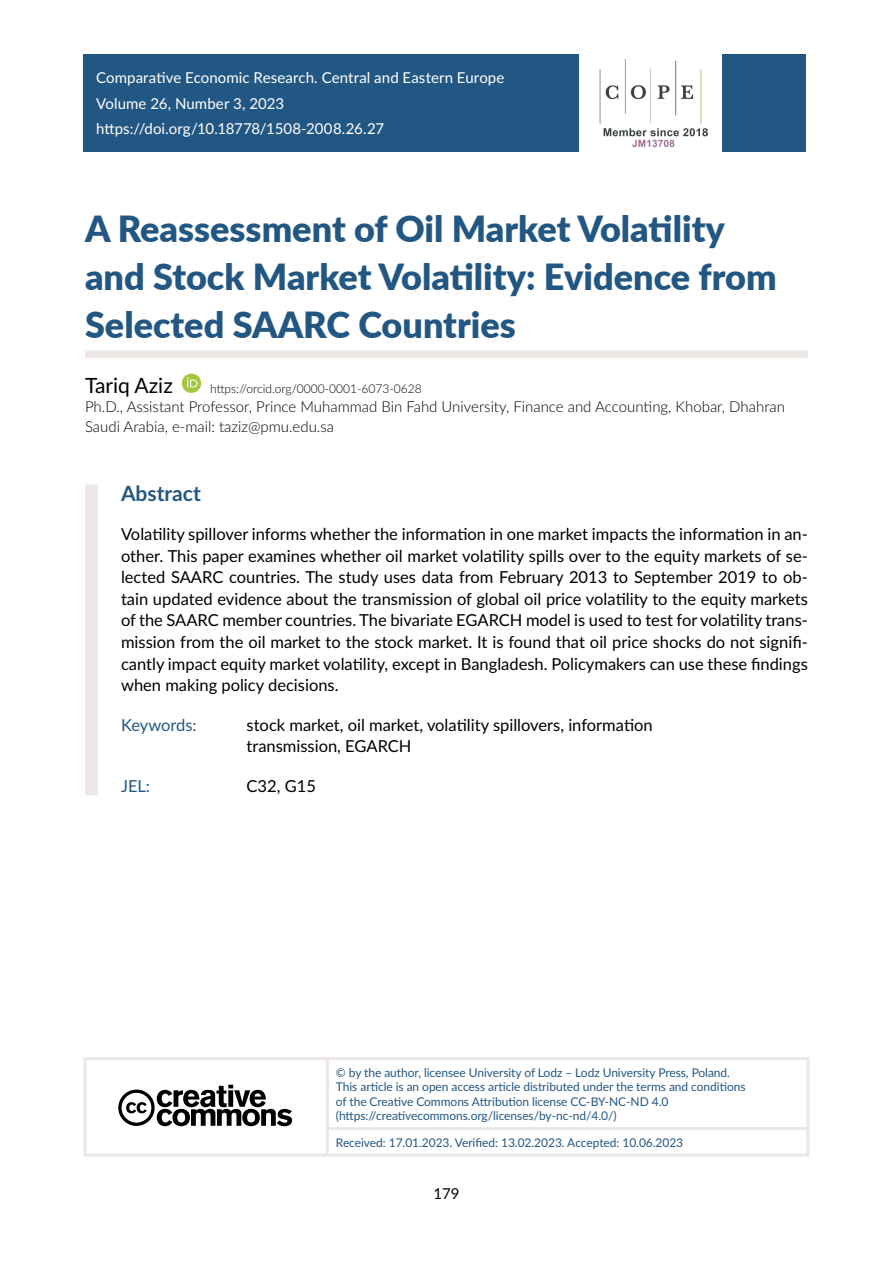
<style>
.page{position:relative;width:893px;height:1263px;background:#fff}
.page>*{position:absolute;margin:0;border:0;box-sizing:border-box;transform-origin:0 0}
.t1{font:900 36px/48px "Lato";color:#235783}
.Autor{font:21px "Lato";color:#000}
.Abstrakt_H_ENG{font:700 21px "Lato";color:#235783}
.abstrakt_txt_ENG{font:16.5px/21.6px "Lato";color:#000;text-align:justify}
.Keywords{font:16.5px/21.6px "Lato";color:#000}
.Keywords-2{font:16.5px "Lato";color:#235783}
.Afiliacja{font:300 15px/19.5px "Lato";color:#000}
.Stopka{font:15px "Lato";letter-spacing:.005em;color:#fff}
.t2{font:15px "Lato";color:#000}
.CC{font:12px/14.4px "Lato";letter-spacing:-.005em;color:#235783}
.Autor-2{font:300 12px "Lato";color:#000}
</style>
<div class="page">
<div style="left:85px;top:350px;width:723px;height:8px;background:#ece7e4"></div>
<div style="left:85px;top:484px;width:13px;height:311px;background:#ece7e4"></div>
<svg style="left:182px;top:374px;width:19px;height:19px"></svg>
<div style="left:83px;top:54px;width:723px;height:98px;background:#235783"></div>
<div style="left:580px;top:42px;width:142px;height:122px;background:#fff"></div>
<img style="left:599px;top:59px;width:109px;height:89px">
<hr style="left:84px;top:1057px;width:243px;height:3px;background:#ece7e4">
<hr style="left:84px;top:1060px;width:3px;height:68px;background:#ece7e4">
<hr style="left:84px;top:1128px;width:3px;height:26px;background:#ece7e4">
<hr style="left:84px;top:1154px;width:243px;height:3px;background:#ece7e4">
<hr style="left:327px;top:1057px;width:482px;height:3px;background:#ece7e4">
<hr style="left:326px;top:1060px;width:3px;height:67px;background:#ece7e4">
<hr style="left:806px;top:1060px;width:3px;height:67px;background:#ece7e4">
<hr style="left:326px;top:1127px;width:483px;height:3px;background:#ece7e4">
<hr style="left:326px;top:1130px;width:3px;height:24px;background:#ece7e4">
<hr style="left:806px;top:1130px;width:3px;height:24px;background:#ece7e4">
<hr style="left:327px;top:1154px;width:482px;height:3px;background:#ece7e4">
<svg style="left:118px;top:1085px;width:174px;height:41px"></svg>
<p class="Stopka" style="left:96px;top:67px;width:410px">Comparative Economic Research. Central and Eastern Europe</p>
<p class="Stopka" style="left:96px;top:93px;width:190px">Volume 26, Number 3, 2023</p>
<p class="Stopka" style="left:96px;top:118px;width:290px">https://doi.org/10.18778/1508-2008.26.27</p>
<p class="t1" style="left:85px;top:203px;width:693px">A Reassessment of Oil Market Volatility and Stock Market Volatility: Evidence from<br>Selected SAARC Countries</p>
<p class="Autor" style="left:85px;top:370px;width:89px">Tariq Aziz</p>
<p class="Autor-2" style="left:210px;top:380px;width:213px">https://orcid.org/0000-0001-6073-0628</p>
<p class="Afiliacja" style="left:85px;top:397px;width:701px">Ph.D., Assistant Professor, Prince Muhammad Bin Fahd University, Finance and Accounting, Khobar, Dhahran<br>Saudi Arabia, e‑mail: taziz@pmu.edu.sa</p>
<p class="Abstrakt_H_ENG" style="left:121px;top:478px;width:81px">Abstract</p>
<p class="abstrakt_txt_ENG" style="left:121px;top:522px;width:688px">Volatility spillover informs whether the information in one market impacts the information in an‑ other. This paper examines whether oil market volatility spills over to the equity markets of se‑ lected SAARC countries. The study uses data from February 2013 to September 2019 to ob‑ tain updated evidence about the transmission of global oil price volatility to the equity markets of the SAARC member countries. The bivariate EGARCH model is used to test for volatility trans‑ mission from the oil market to the stock market. It is found that oil price shocks do not signifi‑ cantly impact equity market volatility, except in Bangladesh. Policymakers can use these findings when making policy decisions.</p>
<p class="Keywords-2" style="left:121px;top:713px;width:77px">Keywords:</p>
<p class="Keywords" style="left:247px;top:713px;width:408px">stock market, oil market, volatility spillovers, information transmission, EGARCH</p>
<p class="Keywords-2" style="left:121px;top:774px;width:31px">JEL:</p>
<p class="Keywords" style="left:247px;top:774px;width:71px">C32, G15</p>
<p class="CC" style="left:336px;top:1065px;width:411px">© by the author, licensee University of Lodz – Lodz University Press, Poland.<br>This article is an open access article distributed under the terms and conditions of the Creative Commons Attribution license CC‑BY‑NC‑ND 4.0</p>
<p class="CC" style="left:336px;top:1108px;width:282px">(https://creativecommons.org/licenses/by-nc-nd/4.0/)</p>
<p class="CC" style="left:336px;top:1134px;width:349px">Received: 17.01.2023. Verified: 13.02.2023. Accepted: 10.06.2023</p>
<p class="t2" style="left:433px;top:1183px;width:28px">179</p>
</div>
